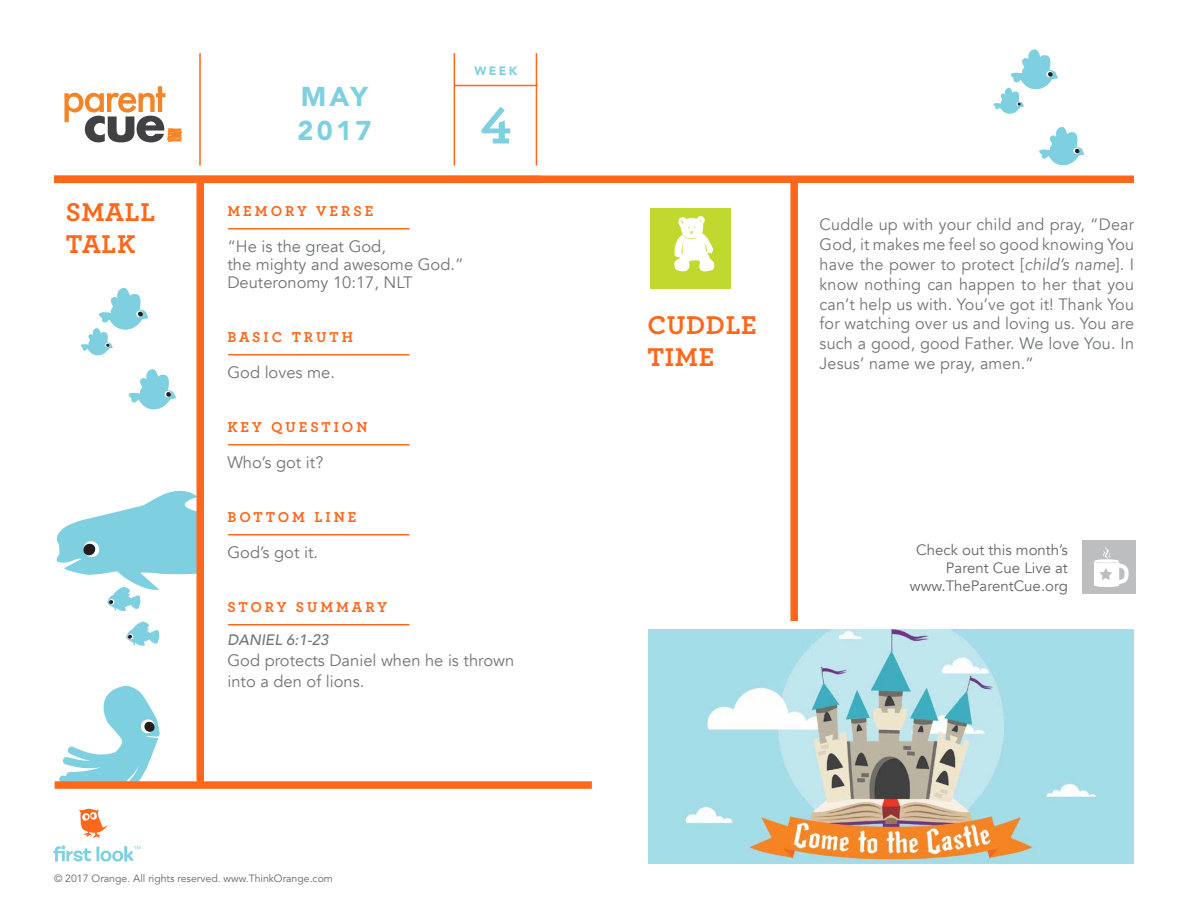
<style>
.page{position:relative;width:1188px;height:918px;background:#fff}
.page>*{position:absolute;margin:0;border:0;box-sizing:border-box;transform-origin:0 0}
.t1{font:700 54px "Archer Pro";color:#7ed0e0}
.t2{font:700 27px/31.5px "Archer Pro";letter-spacing:.025em;color:#ff671b}
.t3{font:900 27px/34.5px "Avenir LT Std";letter-spacing:.125em;color:#7ed0e0}
.t4{font:16.5px/19.8px "Avenir";color:#727476}
.t5{font:700 15px "Archer Pro";letter-spacing:.2em;color:#ff671b}
.t6{font:15px/18px "Avenir";color:#636466;text-align:right}
.t7{font:italic 500 15px "Avenir LT Std";color:#727476}
.t8{font:900 12px "Avenir LT Std";color:#7ed0e0}
.t9{font:10.5px "Avenir LT Std";color:#636466}
.s1{font-style:italic}
</style>
<div class="page">
<svg style="left:128px;top:369px;width:48px;height:40px"></svg>
<svg style="left:80px;top:288px;width:68px;height:67px"></svg>
<svg style="left:126px;top:622px;width:33px;height:24px"></svg>
<svg style="left:59px;top:686px;width:101px;height:95px"></svg>
<svg style="left:56px;top:490px;width:140px;height:121px"></svg>
<hr style="left:228px;top:228px;width:181px;height:2px;background:#ff671b">
<hr style="left:228px;top:354px;width:181px;height:2px;background:#ff671b">
<hr style="left:228px;top:444px;width:181px;height:2px;background:#ff671b">
<hr style="left:228px;top:534px;width:181px;height:2px;background:#ff671b">
<hr style="left:228px;top:624px;width:181px;height:2px;background:#ff671b">
<svg style="left:64px;top:86px;width:118px;height:56px"></svg>
<hr style="left:199px;top:53px;width:2px;height:113px;background:#ff671b">
<hr style="left:454px;top:53px;width:1px;height:113px;background:#ff671b">
<hr style="left:454px;top:85px;width:84px;height:1px;background:#ff671b">
<svg style="left:79px;top:809px;width:29px;height:29px"></svg>
<svg style="left:53px;top:846px;width:87px;height:16px"></svg>
<div style="left:196px;top:179px;width:8px;height:604px;background:#ff671b"></div>
<div style="left:54px;top:176px;width:1080px;height:7px;background:#ff671b"></div>
<div style="left:55px;top:781px;width:537px;height:8px;background:#ff671b"></div>
<div style="left:790px;top:179px;width:8px;height:442px;background:#ff671b"></div>
<div style="left:1082px;top:540px;width:54px;height:54px;background:#bcbec0"></div>
<svg style="left:1094px;top:547px;width:35px;height:40px"></svg>
<svg style="left:1039px;top:127px;width:46px;height:38px"></svg>
<svg style="left:993px;top:50px;width:65px;height:64px"></svg>
<hr style="left:536px;top:53px;width:1px;height:113px;background:#ff671b">
<div style="left:650px;top:208px;width:81px;height:81px;background:#c1d82f"></div>
<svg style="left:674px;top:216px;width:41px;height:56px"></svg>
<img style="left:648px;top:629px;width:486px;height:235px">
<h2 class="t2" style="left:66px;top:195px;width:91px">SMALL<br>TALK</h2>
<h2 class="t3" style="left:297px;top:79px;width:76px">MAY<br>2017</h2>
<p class="t8" style="left:474px;top:64px;width:44px">WEEK</p>
<h1 class="t1" style="left:480px;top:83px;width:33px">4</h1>
<p class="t5" style="left:227px;top:199px;width:148px">MEMORY VERSE</p>
<p class="t4" style="left:227px;top:238px;width:238px;line-height:18px">“He is the great God,<br>the mighty and awesome God.”<br>Deuteronomy 10:17, NLT</p>
<p class="t5" style="left:227px;top:325px;width:127px">BASIC TRUTH</p>
<p class="t4" style="left:227px;top:363px;width:109px">God loves me.</p>
<p class="t5" style="left:227px;top:415px;width:142px">KEY QUESTION</p>
<p class="t4" style="left:227px;top:453px;width:97px">Who’s got it?</p>
<p class="t5" style="left:227px;top:505px;width:131px">BOTTOM LINE</p>
<p class="t4" style="left:227px;top:543px;width:92px">God’s got it.</p>
<p class="t5" style="left:227px;top:595px;width:161px">STORY SUMMARY</p>
<p class="t7" style="left:227px;top:631px;width:103px">DANIEL 6:1-23</p>
<p class="t4" style="left:227px;top:650px;width:288px;line-height:21px">God protects Daniel when he is thrown into a den of lions.</p>
<p class="t9" style="left:54px;top:872px;width:280px">© 2017 Orange. All rights reserved. www.ThinkOrange.com</p>
<h2 class="t2" style="left:647px;top:308px;width:111px">CUDDLE<br>TIME</h2>
<p class="t4" style="left:820px;top:215px;width:316px;text-align:justify">Cuddle up with your child and pray, “Dear God, it makes me feel so good knowing You have the power to protect [<span class="s1">child’s name</span>]. I know nothing can happen to her that you can’t help us with. You’ve got it! Thank You for watching over us and loving us. You are such a good, good Father. We love You. In Jesus’ name we pray, amen.”</p>
<p class="t6" style="left:910px;top:541px;width:160px">Check out this month’s<br>Parent Cue Live at www.TheParentCue.org</p>
</div>
